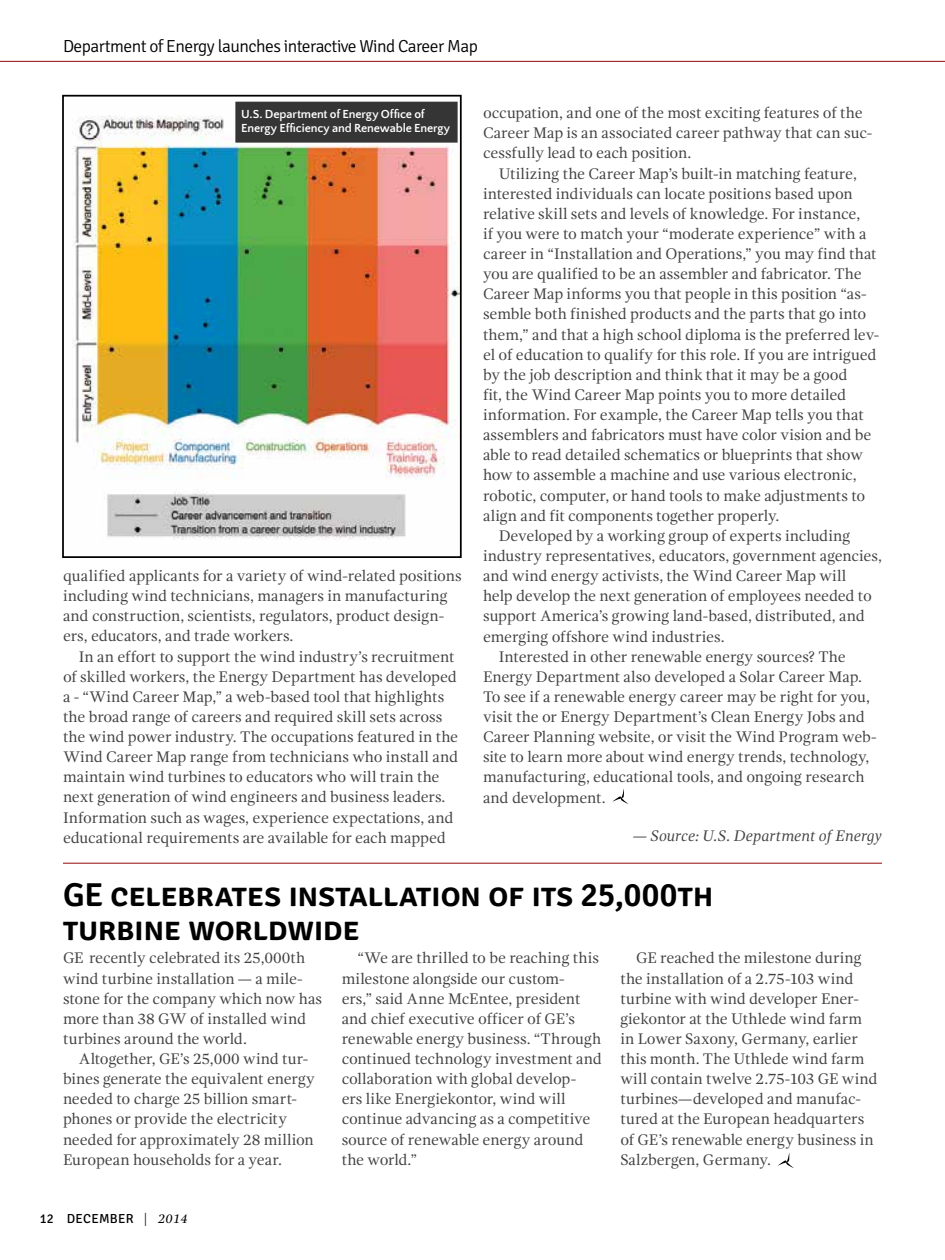
<style>
.page{position:relative;width:945px;height:1260px;background:#fff}
.page>*{position:absolute;margin:0;border:0;box-sizing:border-box;transform-origin:0 0}
.t1{font:600 33.25px/33.2px "Signika";letter-spacing:-.01em;color:#000}
.t2{font:300 17.5px "Signika";letter-spacing:-.03em;color:#000}
.t3{font:15.75px/20.1px "Gandhi Serif";letter-spacing:-.01em;color:#414042}
.t4{font:italic 15.75px "Gandhi Serif";color:#414042}
.t5{font:13.12px "Signika";letter-spacing:.02em;color:#000}
.t6{font:700 12.25px/14.7px "Quattrocento Sans";letter-spacing:-.01em;color:#fff}
.s1{font-family:"Gandhi Serif";font-style:italic}
</style>
<div class="page">
<hr style="left:0;top:61px;width:945px;height:1px;background:#94070a">
<hr style="left:63px;top:863px;width:819px;height:1px;background:#94070a">
<svg style="left:613px;top:789px;width:16px;height:15px"></svg>
<img style="left:72px;top:101px;width:387px;height:439px">
<div style="left:62px;top:95px;width:400px;height:463px;border:2px solid #000"></div>
<div style="left:236px;top:103px;width:221px;height:39px;background:#353535"></div>
<div style="left:235px;top:102px;width:223px;height:41px;border:2px solid #000"></div>
<svg style="left:778px;top:1153px;width:16px;height:15px"></svg>
<p class="t2" style="left:63px;top:37px;width:416px">Department of Energy launches interactive Wind Career Map</p>
<p class="t6" style="left:241px;top:107px;width:211px">U.S. Department of Energy Office of<br>Energy Efficiency and Renewable Energy</p>
<p class="t3" style="left:63px;top:566px;width:400px">qualified applicants for a variety of wind-related positions including wind technicians, managers in manufacturing and construction, scientists, regulators, product design&shy;ers, educators, and trade workers.</p>
<p class="t3" style="left:63px;top:646px;width:397px;text-indent:16px">In an effort to support the wind industry’s recruitment of skilled workers, the Energy Department has developed a - “Wind Career Map,” a web-based tool that highlights the broad range of careers and required skill sets across the wind power industry. The occupations featured in the Wind Career Map range from technicians who install and maintain wind turbines to educators who will train the next generation of wind engineers and business leaders.<br>Information such as wages, experience expectations, and educational requirements are available for each mapped</p>
<p class="t3" style="left:483px;top:103px;width:391px">occupation, and one of the most exciting features of the<br>Career Map is an associated career pathway that can suc&shy;cessfully lead to each position.</p>
<p class="t3" style="left:499px;top:163px;width:360px">Utilizing the Career Map’s built-in matching feature,</p>
<p class="t3" style="left:483px;top:183px;width:371px">interested individuals can locate positions based upon</p>
<p class="t3" style="left:483px;top:204px;width:379px">relative skill sets and levels of knowledge. For instance,</p>
<p class="t3" style="left:483px;top:224px;width:385px">if you were to match your “moderate experience” with a</p>
<p class="t3" style="left:483px;top:244px;width:395px">career in “Installation and Operations,” you may find that</p>
<p class="t3" style="left:483px;top:264px;width:380px">you are qualified to be an assembler and fabricator. The</p>
<p class="t3" style="left:483px;top:284px;width:385px">Career Map informs you that people in this position “as-</p>
<p class="t3" style="left:483px;top:304px;width:385px">semble both finished products and the parts that go into</p>
<p class="t3" style="left:483px;top:324px;width:398px">them,” and that a high school diploma is the preferred lev-</p>
<p class="t3" style="left:483px;top:344px;width:395px">el of education to qualify for this role. If you are intrigued</p>
<p class="t3" style="left:483px;top:365px;width:366px">by the job description and think that it may be a good</p>
<p class="t3" style="left:483px;top:385px;width:365px">fit, the Wind Career Map points you to more detailed</p>
<p class="t3" style="left:483px;top:405px;width:382px">information. For example, the Career Map tells you that</p>
<p class="t3" style="left:483px;top:425px;width:390px">assemblers and fabricators must have color vision and be</p>
<p class="t3" style="left:483px;top:445px;width:381px">able to read detailed schematics or blueprints that show</p>
<p class="t3" style="left:483px;top:465px;width:375px">how to assemble a machine and use various electronic,</p>
<p class="t3" style="left:483px;top:485px;width:384px">robotic, computer, or hand tools to make adjustments to</p>
<p class="t3" style="left:483px;top:505px;width:298px">align and fit components together properly.</p>
<p class="t3" style="left:499px;top:526px;width:353px">Developed by a working group of experts including</p>
<p class="t3" style="left:483px;top:546px;width:400px">industry representatives, educators, government agencies,</p>
<p class="t3" style="left:483px;top:566px;width:365px">and wind energy activists, the Wind Career Map will</p>
<p class="t3" style="left:483px;top:586px;width:390px">help develop the next generation of employees needed to</p>
<p class="t3" style="left:483px;top:606px;width:383px">support America’s growing land-based, distributed, and</p>
<p class="t3" style="left:483px;top:626px;width:243px">emerging offshore wind industries.</p>
<p class="t3" style="left:499px;top:646px;width:348px">Interested in other renewable energy sources? The</p>
<p class="t3" style="left:483px;top:666px;width:381px">Energy Department also developed a Solar Career Map.</p>
<p class="t3" style="left:483px;top:687px;width:389px">To see if a renewable energy career may be right for you,</p>
<p class="t3" style="left:483px;top:707px;width:383px">visit the or Energy Department’s Clean Energy Jobs and</p>
<p class="t3" style="left:483px;top:727px;width:395px">Career Planning website, or visit the Wind Program web-</p>
<p class="t3" style="left:483px;top:747px;width:388px">site to learn more about wind energy trends, technology,</p>
<p class="t3" style="left:483px;top:767px;width:383px">manufacturing, educational tools, and ongoing research</p>
<p class="t3" style="left:483px;top:787px;width:124px">and development.</p>
<p class="t4" style="left:633px;top:827px;width:251px">— Source: U.S. Department of Energy</p>
<h1 class="t1" style="left:63px;top:879px;width:652px">GE celebrates installation of its 25,000th turbine worldwide</h1>
<p class="t3" style="left:63px;top:948px;width:261px">GE recently celebrated its 25,000th wind turbine installation — a mile&shy;stone for the company which now has more than 38 GW of installed wind turbines around the world.</p>
<p class="t3" style="left:63px;top:1049px;width:253px;text-indent:16px">Altogether, GE’s 25,000 wind tur&shy;bines generate the equivalent energy needed to charge 25 billion smart&shy;phones or provide the electricity needed for approximately 28 million European households for a year.</p>
<p class="t5" style="left:40px;top:1211px;width:149px">12 DECEMBER <span class="s1">| 2014</span></p>
<p class="t3" style="left:342px;top:948px;width:262px;text-indent:16px">“We are thrilled to be reaching this milestone alongside our custom-<br>ers,” said Anne McEntee, president and chief executive officer of GE’s renewable energy business. “Through continued technology investment and collaboration with global develop-<br>ers like Energiekontor, wind will continue advancing as a competitive source of renewable energy around the world.”</p>
<p class="t3" style="left:620px;top:948px;width:259px;text-indent:16px">GE reached the milestone during the installation of a 2.75-103 wind turbine with wind developer Ener&shy;giekontor at the Uthlede wind farm in Lower Saxony, Germany, earlier this month. The Uthlede wind farm will contain twelve 2.75-103 GE wind turbines—developed and manufac&shy;tured at the European headquarters of GE’s renewable energy business in Salzbergen, Germany.</p>
</div>
